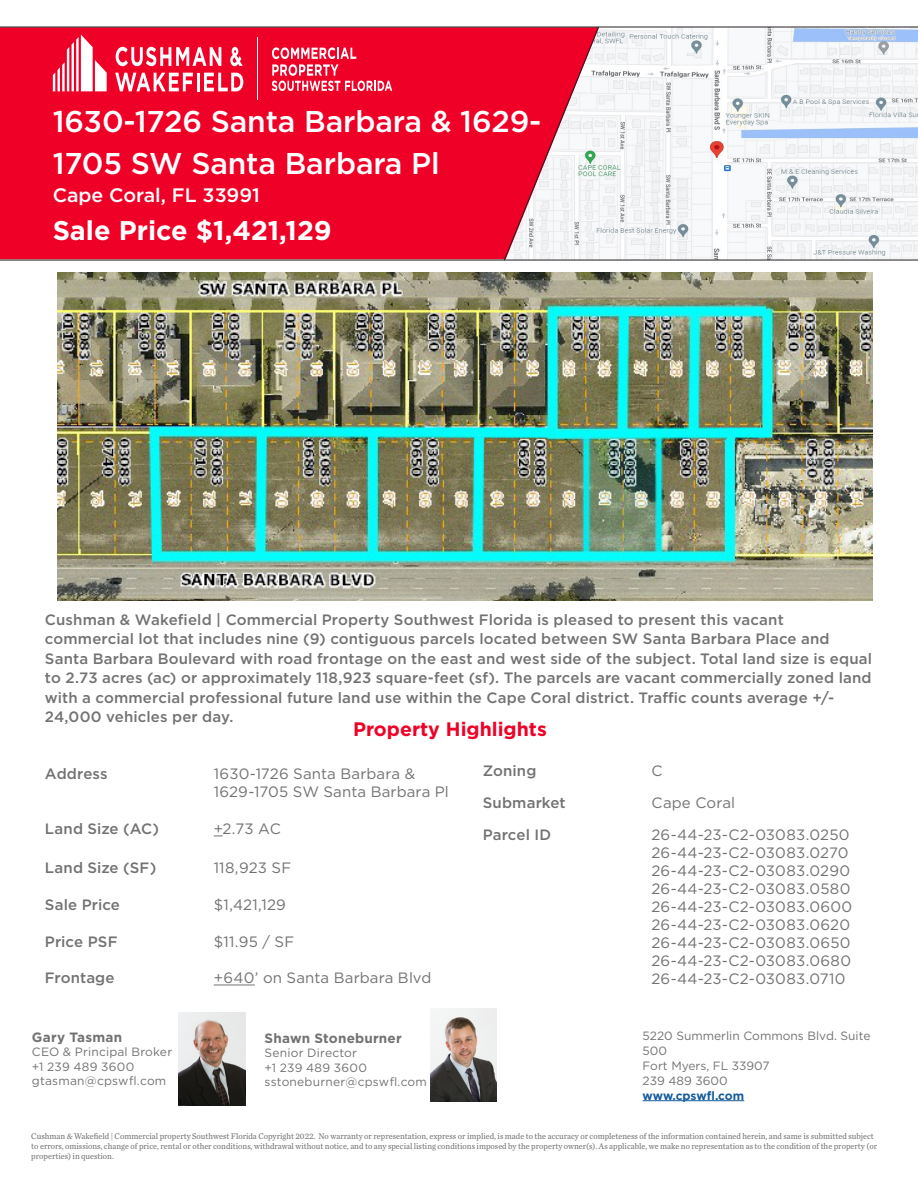
<style>
.page{position:relative;width:918px;height:1188px;background:#fff}
.page>*{position:absolute;margin:0;border:0;box-sizing:border-box;transform-origin:0 0}
.Property_Name___Addr{font:500 30px/42px "Gotham";letter-spacing:-.005em;color:#fff}
.Property_Name___Addr-2{font:700 27px "Gotham";color:#fff}
.Section_Head_-_red{font:700 19.5px "Gotham";color:#ef0027}
.Property_Name___Addr-3{font:500 19.5px "Gotham";color:#fff}
.Table_text_-_small{font:500 15px/19.5px "Gotham";letter-spacing:.01em;color:#717271}
.Table_text_-_small-2{font:15px "Gotham";letter-spacing:.01em;color:#717271}
.Broker_Name{font:700 13.5px "Gotham";letter-spacing:.02em;color:#717271}
.Broker_Contact_Small{font:12px/14.4px "Gotham";letter-spacing:.02em;color:#717271}
.Company_Address_Text{font:12px/15px "Gotham";color:#717271}
.URL{font:700 12px "Gotham";letter-spacing:-.005em;color:#175d9e}
.disclaimer{font:8.7px/10.4px "Chronicle Text G2";color:#717271;scale:.95 1}
</style>
<div class="page">
<img style="left:430px;top:1009px;width:67px;height:93px">
<img style="left:179px;top:1013px;width:66px;height:93px">
<hr style="left:643px;top:1100px;width:101px;height:1px;background:#175d9e">
<img style="left:628px;top:28px;width:290px;height:231px">
<div style="left:0;top:28px;width:628px;height:231px;background:#ef0027"></div>
<hr style="left:214px;top:985px;width:41px;height:1px;background:#717271">
<img style="left:57px;top:273px;width:816px;height:328px">
<hr style="left:0;top:260px;width:918px;height:1px;background:#231f20">
<hr style="left:0;top:27px;width:918px;height:1px;background:#231f20">
<svg style="left:503px;top:26px;width:96px;height:235px"></svg>
<hr style="left:258px;top:37px;width:1px;height:62px;background:#fff">
<svg style="left:53px;top:35px;width:54px;height:56px"></svg>
<hr style="left:197px;top:73px;width:3px;height:18px;background:#fff">
<svg style="left:204px;top:73px;width:39px;height:18px"></svg>
<svg style="left:116px;top:47px;width:105px;height:19px"></svg>
<svg style="left:115px;top:73px;width:78px;height:18px"></svg>
<svg style="left:230px;top:47px;width:13px;height:19px"></svg>
<svg style="left:272px;top:47px;width:120px;height:44px;background:#f2415e"></svg>
<p class="Property_Name___Addr" style="left:53px;top:100px;width:490px">1630-1726 Santa Barbara &amp; 1629-<br>1705 SW Santa Barbara Pl</p>
<p class="Property_Name___Addr-3" style="left:53px;top:182px;width:209px">Cape Coral, FL 33991</p>
<p class="Property_Name___Addr-2" style="left:53px;top:212px;width:281px">Sale Price $1,421,129</p>
<p class="Table_text_-_small" style="left:45px;top:609px;width:829px">Cushman &amp; Wakefield | Commercial Property Southwest Florida is pleased to present this vacant commercial lot that includes nine (9) contiguous parcels located between SW Santa Barbara Place and Santa Barbara Boulevard with road frontage on the east and west side of the subject. Total land size is equal to 2.73 acres (ac) or approximately 118,923 square-feet (sf). The parcels are vacant commercially zoned land with a commercial professional future land use within the Cape Coral district. Traffic counts average +/- 24,000 vehicles per day.</p>
<p class="Section_Head_-_red" style="left:353px;top:716px;width:195px">Property Highlights</p>
<p class="Table_text_-_small" style="left:45px;top:763px;width:64px">Address</p>
<p class="Table_text_-_small-2" style="left:214px;top:764px;width:203px">1630-1726 Santa Barbara &amp;</p>
<p class="Table_text_-_small-2" style="left:214px;top:782px;width:237px">1629-1705 SW Santa Barbara Pl</p>
<p class="Table_text_-_small" style="left:45px;top:819px;width:116px">Land Size (AC)</p>
<p class="Table_text_-_small-2" style="left:214px;top:820px;width:69px">+2.73 AC</p>
<p class="Table_text_-_small" style="left:45px;top:858px;width:113px">Land Size (SF)</p>
<p class="Table_text_-_small-2" style="left:214px;top:858px;width:79px">118,923 SF</p>
<p class="Table_text_-_small" style="left:45px;top:895px;width:76px">Sale Price</p>
<p class="Table_text_-_small-2" style="left:214px;top:895px;width:74px">$1,421,129</p>
<p class="Table_text_-_small" style="left:45px;top:932px;width:74px">Price PSF</p>
<p class="Table_text_-_small-2" style="left:214px;top:932px;width:82px">$11.95 / SF</p>
<p class="Table_text_-_small" style="left:45px;top:968px;width:71px">Frontage</p>
<p class="Table_text_-_small-2" style="left:214px;top:969px;width:219px">+640’ on Santa Barbara Blvd</p>
<p class="Table_text_-_small" style="left:483px;top:760px;width:55px">Zoning</p>
<p class="Table_text_-_small-2" style="left:652px;top:761px;width:13px">C</p>
<p class="Table_text_-_small" style="left:483px;top:793px;width:84px">Submarket</p>
<p class="Table_text_-_small-2" style="left:652px;top:793px;width:85px">Cape Coral</p>
<p class="Table_text_-_small" style="left:483px;top:825px;width:70px">Parcel ID</p>
<p class="Table_text_-_small-2" style="left:652px;top:825px;width:199px">26-44-23-C2-03083.0250</p>
<p class="Table_text_-_small-2" style="left:652px;top:843px;width:198px">26-44-23-C2-03083.0270</p>
<p class="Table_text_-_small-2" style="left:652px;top:861px;width:200px">26-44-23-C2-03083.0290</p>
<p class="Table_text_-_small-2" style="left:652px;top:879px;width:200px">26-44-23-C2-03083.0580</p>
<p class="Table_text_-_small-2" style="left:652px;top:897px;width:202px">26-44-23-C2-03083.0600</p>
<p class="Table_text_-_small-2" style="left:652px;top:915px;width:200px">26-44-23-C2-03083.0620</p>
<p class="Table_text_-_small-2" style="left:652px;top:933px;width:201px">26-44-23-C2-03083.0650</p>
<p class="Table_text_-_small-2" style="left:652px;top:951px;width:201px">26-44-23-C2-03083.0680</p>
<p class="Table_text_-_small-2" style="left:652px;top:969px;width:196px">26-44-23-C2-03083.0710</p>
<p class="Broker_Name" style="left:32px;top:1028px;width:92px">Gary Tasman</p>
<p class="Broker_Contact_Small" style="left:32px;top:1044px;width:142px">CEO &amp; Principal Broker +1 239 489 3600 gtasman@cpswfl.com</p>
<p class="Broker_Name" style="left:265px;top:1029px;width:139px">Shawn Stoneburner</p>
<p class="Broker_Contact_Small" style="left:265px;top:1046px;width:164px">Senior Director<br>+1 239 489 3600 sstoneburner@cpswfl.com</p>
<p class="Company_Address_Text" style="left:643px;top:1028px;width:229px">5220 Summerlin Commons Blvd. Suite<br>500</p>
<p class="Company_Address_Text" style="left:643px;top:1058px;width:129px">Fort Myers, FL 33907<br>239 489 3600</p>
<p class="URL" style="left:643px;top:1087px;width:103px">www.cpswfl.com</p>
<p class="disclaimer" style="left:31px;top:1130px;width:892px">Cushman &amp; Wakefield | Commercial property Southwest Florida Copyright 2022. No warranty or representation, express or implied, is made to the accuracy or completeness of the information contained herein, and same is submitted subject to errors, omissions, change of price, rental or other conditions, withdrawal without notice, and to any special listing conditions imposed by the property owner(s). As applicable, we make no representation as to the condition of the property (or properties) in question.</p>
</div>
